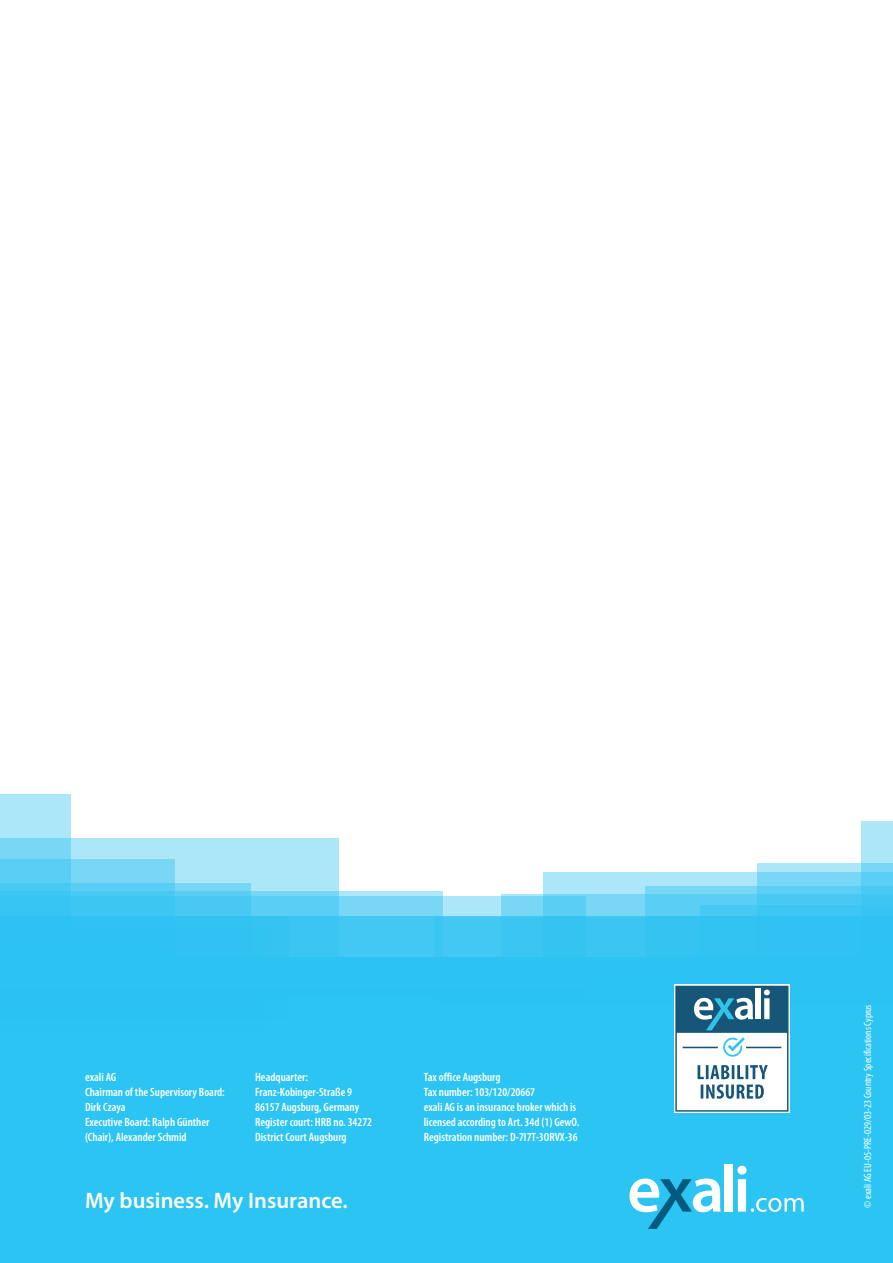
<style>
.page{position:relative;width:893px;height:1263px;background:#fff}
.page>*{position:absolute;margin:0;border:0;box-sizing:border-box;transform-origin:0 0}
.t1{font:600 22.5px "Myriad Pro";color:#fff}
.t2{font:600 condensed 12px/15px "Myriad Pro";color:#fff}
.t3{font:condensed 10.5px "Myriad Pro";color:#fff}
</style>
<div class="page">
<div style="left:861px;top:821px;width:32px;height:168px;background:#abe6f9"></div>
<svg style="left:757px;top:863px;width:136px;height:9px"></svg>
<svg style="left:543px;top:872px;width:350px;height:22px;background:#97e0f7"></svg>
<div style="left:501px;top:894px;width:392px;height:125px;background:#79d7f6"></div>
<div style="left:0;top:957px;width:893px;height:306px;background:#2bc4f3"></div>
<svg style="left:645px;top:886px;width:248px;height:30px;background:#51cbf3"></svg>
<div style="left:0;top:794px;width:71px;height:209px;background:#abe6f9"></div>
<div style="left:0;top:916px;width:289px;height:103px;background:#2dc2f2"></div>
<svg style="left:339px;top:896px;width:247px;height:20px;fill:#79d7f6"></svg>
<svg style="left:0;top:838px;width:339px;height:78px;background:#78d7f5"></svg>
<div style="left:0;top:916px;width:893px;height:73px;background:#2dc2f2"></div>
<svg style="left:629px;top:1178px;width:92px;height:51px"></svg>
<div style="left:725px;top:1164px;width:8px;height:47px;background:#fff"></div>
<svg style="left:737px;top:1166px;width:67px;height:46px"></svg>
<div style="left:674px;top:984px;width:116px;height:129px;background:linear-gradient(to bottom,#87a8ba,#87a8ba)"></div>
<svg style="left:675px;top:986px;width:113px;height:126px;background:#9dbbc9"></svg>
<p class="t2" style="left:85px;top:1070px;width:141px">exali AG<br>Chairman of the Supervisory Board:<br>Dirk Czaya<br>Executive Board: Ralph Günther (Chair), Alexander Schmid</p>
<p class="t2" style="left:255px;top:1069px;width:119px">Headquarter:<br>Franz-Kobinger-Straße 9<br>86157 Augsburg, Germany<br>Register court: HRB no. 34272<br>District Court Augsburg</p>
<p class="t2" style="left:424px;top:1070px;width:157px">Tax office Augsburg<br>Tax number: 103/120/20667<br>exali AG is an insurance broker which is licensed according to Art. 34d (1) GewO.<br>Registration number: D-7I7T-3ORVX-36</p>
<h1 class="t1" style="left:85px;top:1188px;width:264px">My business. My Insurance.</h1>
<p class="t3" style="left:861px;top:1208px;width:205px;rotate:-90deg">© exali AG EU-05-PRE-029/03-23 Country Specifications Cyprus</p>
</div>
